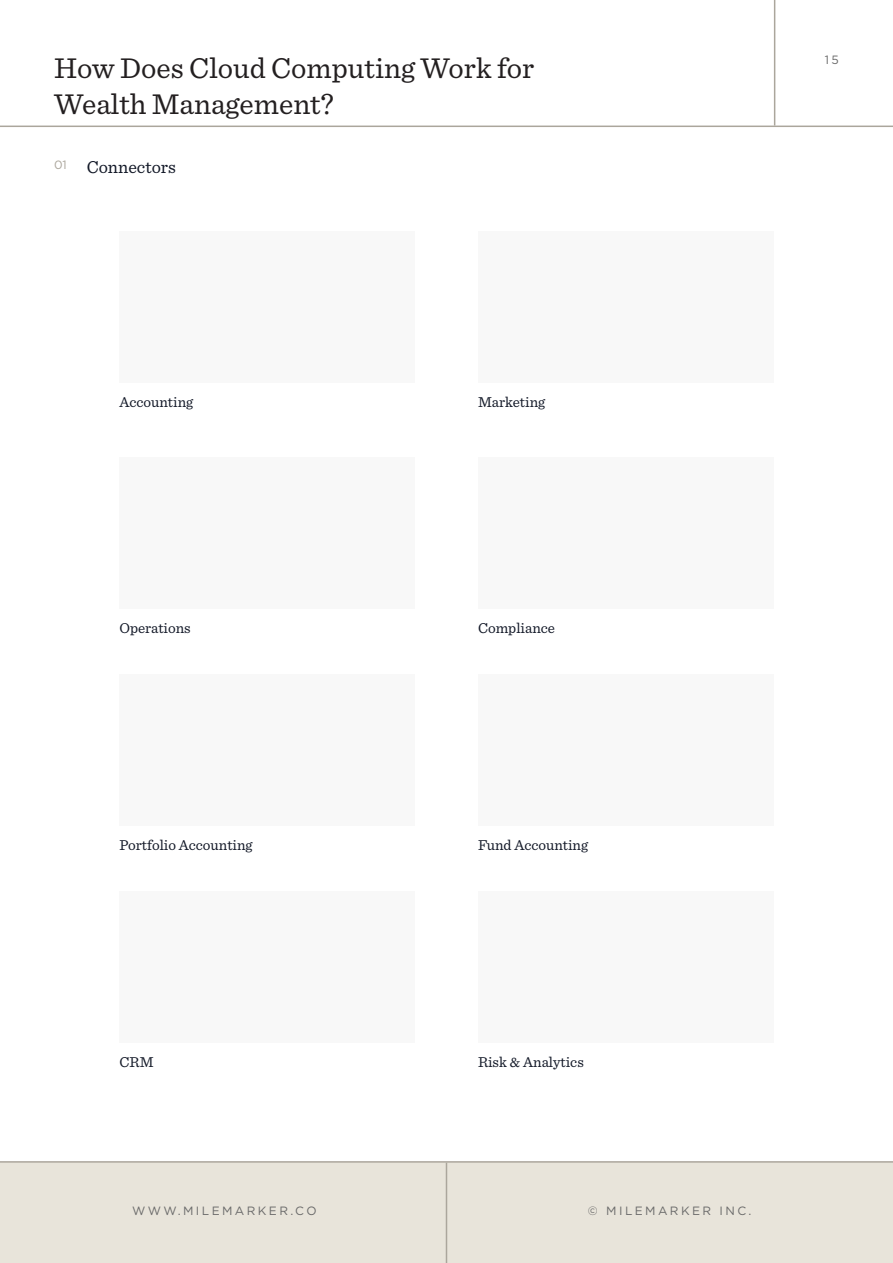
<style>
.page{position:relative;width:893px;height:1263px;background:#fff}
.page>*{position:absolute;margin:0;border:0;box-sizing:border-box;transform-origin:0 0}
.Page_Title{font:30px/36px "Sentinel";color:#231f20}
.t1{font:18px "Sentinel";color:#121827}
.t2{font:15px "Sentinel";color:#121827}
.t3{font:12px "Gotham";letter-spacing:.2em;color:#696969}
.t4{font:12px "Gotham";color:#aba69c}
</style>
<div class="page">
<div style="left:0;top:1162px;width:893px;height:101px;background:#e8e4da"></div>
<hr style="left:0;top:126px;width:893px;height:1px;background:#aba69c">
<hr style="left:0;top:1161px;width:893px;height:2px;background:#aba69c">
<hr style="left:774px;top:0;width:1px;height:126px;background:#aba69c">
<hr style="left:446px;top:1163px;width:1px;height:100px;background:#aba69c">
<div style="left:119px;top:232px;width:296px;height:151px;background:#f8f8f8"></div>
<div style="left:119px;top:457px;width:296px;height:151px;background:#f8f8f8"></div>
<div style="left:119px;top:674px;width:296px;height:151px;background:#f8f8f8"></div>
<div style="left:119px;top:891px;width:296px;height:151px;background:#f8f8f8"></div>
<div style="left:478px;top:232px;width:296px;height:151px;background:#f8f8f8"></div>
<div style="left:478px;top:457px;width:296px;height:151px;background:#f8f8f8"></div>
<div style="left:478px;top:674px;width:296px;height:151px;background:#f8f8f8"></div>
<div style="left:478px;top:891px;width:296px;height:151px;background:#f8f8f8"></div>
<p class="Page_Title" style="left:54px;top:48px;width:482px">How Does Cloud Computing Work for<br>Wealth Management?</p>
<p class="t4" style="left:54px;top:157px;width:14px">01</p>
<p class="t1" style="left:87px;top:154px;width:91px">Connectors</p>
<p class="t3" style="left:825px;top:52px;width:16px">15</p>
<p class="t2" style="left:119px;top:391px;width:75px">Accounting</p>
<p class="t2" style="left:478px;top:391px;width:69px">Marketing</p>
<p class="t2" style="left:119px;top:616px;width:73px">Operations</p>
<p class="t2" style="left:478px;top:616px;width:79px">Compliance</p>
<p class="t2" style="left:119px;top:833px;width:135px">Portfolio Accounting</p>
<p class="t2" style="left:478px;top:833px;width:112px">Fund Accounting</p>
<p class="t2" style="left:119px;top:1051px;width:36px">CRM</p>
<p class="t2" style="left:478px;top:1051px;width:107px">Risk &amp; Analytics</p>
<p class="t3" style="left:132px;top:1203px;width:186px">WWW.MILEMARKER.CO</p>
<p class="t3" style="left:588px;top:1203px;width:165px">© MILEMARKER INC.</p>
</div>
